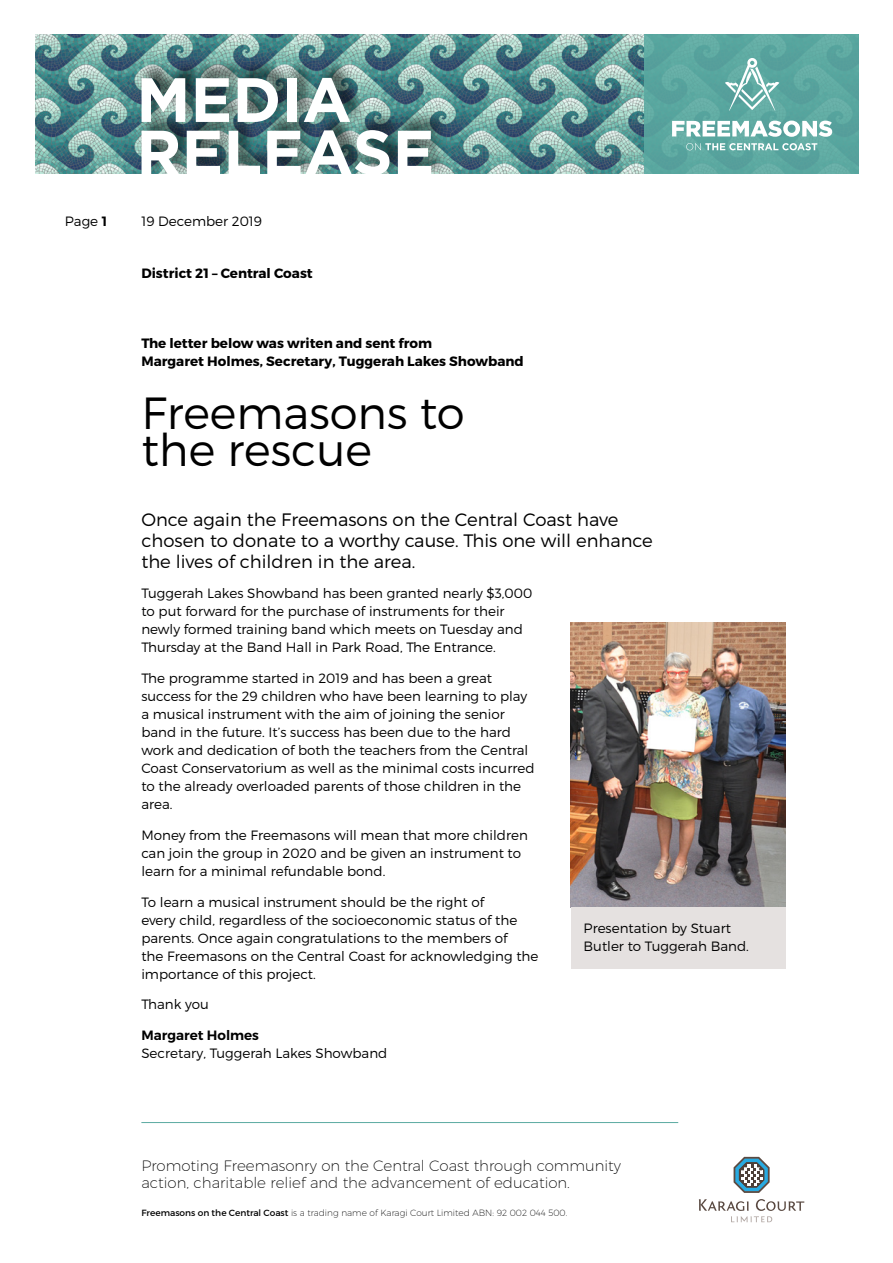
<style>
.page{position:relative;width:893px;height:1263px;background:#fff}
.page>*{position:absolute;margin:0;border:0;box-sizing:border-box;transform-origin:0 0}
.t1{font:700 62.55px/52.5px "Gotham";color:#fff}
.t2{font:300 45px/37.5px "Montserrat";color:#000}
.t3{font:300 18px/21px "Montserrat";color:#000}
.t4{font:200 15px/16.5px "Montserrat";color:#000}
.BODY_Copy{font:300 13.5px/18px "Montserrat";color:#000}
.LODGE{font:700 13.5px/18px "Montserrat";color:#000}
.DATE{font:300 13.5px "Montserrat";color:#000}
.t5{font:200 9px "Montserrat";color:#000}
.s1{font-weight:600}
.s2{font-weight:400}
</style>
<div class="page">
<img style="left:35px;top:34px;width:127px;height:128px">
<img style="left:162px;top:34px;width:132px;height:24px">
<img style="left:294px;top:34px;width:132px;height:24px">
<img style="left:426px;top:34px;width:132px;height:128px">
<img style="left:558px;top:34px;width:86px;height:128px">
<img style="left:35px;top:162px;width:103px;height:12px">
<img style="left:451px;top:162px;width:107px;height:12px">
<img style="left:558px;top:162px;width:86px;height:12px">
<div style="left:138px;top:58px;width:313px;height:120px;background:#000;opacity:.66"></div>
<div style="left:644px;top:34px;width:215px;height:140px;background:#5baaa2"></div>
<svg style="left:725px;top:58px;width:54px;height:53px"></svg>
<svg style="left:672px;top:121px;width:160px;height:16px"></svg>
<svg style="left:686px;top:143px;width:131px;height:7px"></svg>
<div style="left:0;top:174px;width:893px;height:141px;background:#fff"></div>
<svg style="left:699px;top:1199px;width:105px;height:23px"></svg>
<svg style="left:734px;top:1157px;width:36px;height:36px"></svg>
<hr style="left:141px;top:1122px;width:537px;height:1px;background:#5baaa2">
<img style="left:571px;top:622px;width:215px;height:285px">
<div style="left:571px;top:907px;width:215px;height:61px;background:#e5e1e0"></div>
<p class="BODY_Copy" style="left:65px;top:212px;width:44px">Page <span class="s1">1</span></p>
<p class="t1" style="left:136px;top:72px;width:300px">MEDIA<br>RELEASE</p>
<p class="DATE" style="left:141px;top:213px;width:122px">19 December 2019</p>
<p class="LODGE" style="left:141px;top:264px;width:173px">District 21 – Central Coast</p>
<p class="LODGE" style="left:141px;top:334px;width:384px">The letter below was writen and sent from<br>Margaret Holmes, Secretary, Tuggerah Lakes Showband</p>
<p class="t2" style="left:141px;top:393px;width:325px">Freemasons to the rescue</p>
<p class="t3" style="left:141px;top:508px;width:513px">Once again the Freemasons on the Central Coast have chosen to donate to a worthy cause. This one will enhance the lives of children in the area.</p>
<p class="BODY_Copy" style="left:141px;top:584px;width:392px">Tuggerah Lakes Showband has been granted nearly $3,000 to put forward for the purchase of instruments for their newly formed training band which meets on Tuesday and Thursday at the Band Hall in Park Road, The Entrance.</p>
<p class="BODY_Copy" style="left:141px;top:669px;width:395px">The programme started in 2019 and has been a great success for the 29 children who have been learning to play a musical instrument with the aim of joining the senior band in the future. It’s success has been due to the hard work and dedication of both the teachers from the Central Coast Conservatorium as well as the minimal costs incurred to the already overloaded parents of those children in the area.</p>
<p class="BODY_Copy" style="left:141px;top:826px;width:388px">Money from the Freemasons will mean that more children can join the group in 2020 and be given an instrument to learn for a minimal refundable bond.</p>
<p class="BODY_Copy" style="left:141px;top:892px;width:399px">To learn a musical instrument should be the right of<br>every child, regardless of the socioeconomic status of the parents. Once again congratulations to the members of<br>the Freemasons on the Central Coast for acknowledging the importance of this project.</p>
<p class="BODY_Copy" style="left:141px;top:995px;width:69px">Thank you</p>
<p class="BODY_Copy" style="left:141px;top:1026px;width:247px"><span class="s1">Margaret Holmes<br></span>Secretary, Tuggerah Lakes Showband</p>
<p class="BODY_Copy" style="left:584px;top:919px;width:167px">Presentation by Stuart<br>Butler to Tuggerah Band.</p>
<p class="t4" style="left:141px;top:1157px;width:481px">Promoting Freemasonry on the Central Coast through community action, charitable relief and the advancement of education.</p>
<p class="t5" style="left:141px;top:1207px;width:427px"><span class="s2">Freemasons on the Central Coast</span> is a trading name of Karagi Court Limited ABN: 92 002 044 500.</p>
</div>
